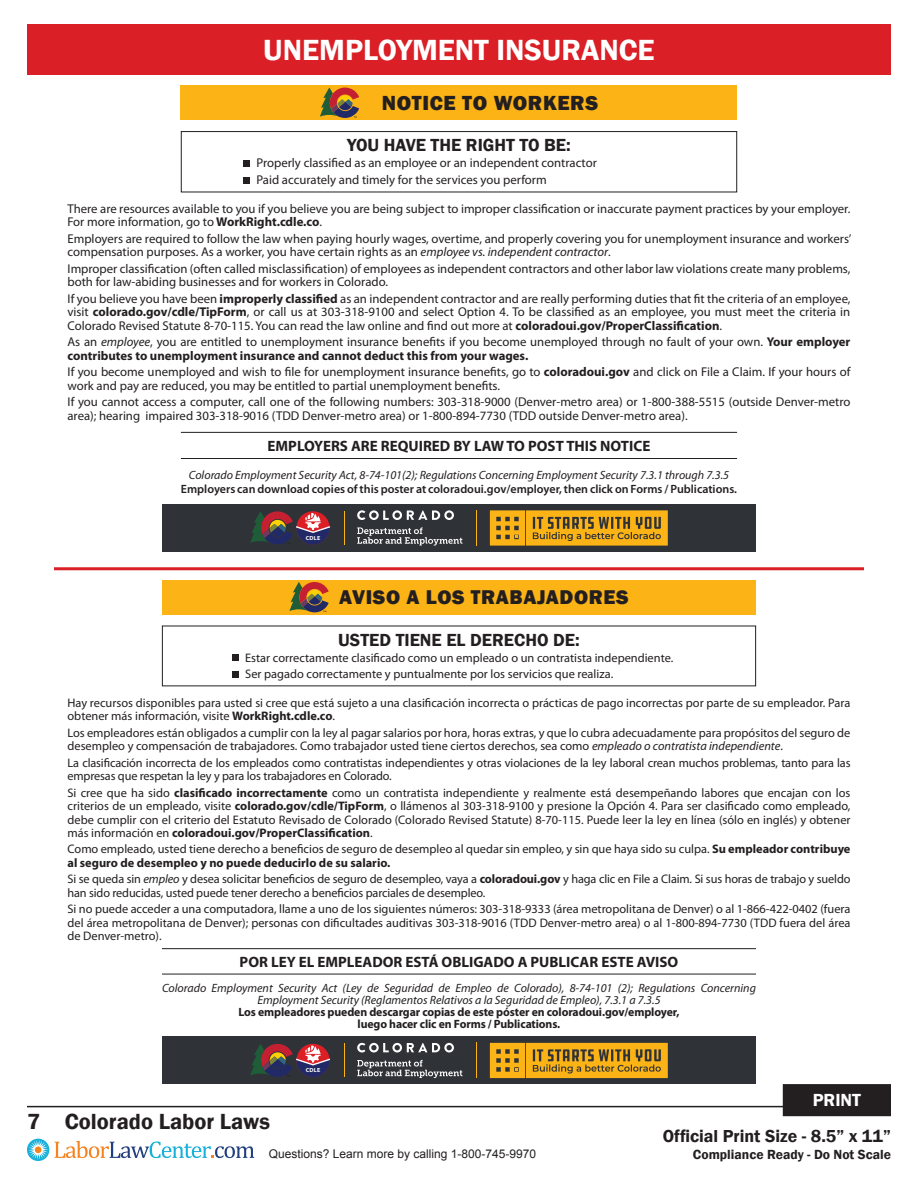
<style>
.page{position:relative;width:918px;height:1188px;background:#fff}
.page>*{position:absolute;margin:0;border:0;box-sizing:border-box;transform-origin:0 0}
.t1{font:600 30px "Franklin Gothic";color:#fff}
.t2{font:600 22.5px "Franklin Gothic";color:#231f20}
.t3{font:800 21px "Franklin Gothic";letter-spacing:.03em;color:#231f20}
.t4{font:800 20.55px "Franklin Gothic";letter-spacing:.03em;color:#231f20}
.t5{font:600 18px "Franklin Gothic";color:#231f20}
.t6{font:600 18px "Franklin Gothic";color:#fff}
.t7{font:600 17.85px "Franklin Gothic";color:#231f20}
.t8{font:700 15px "Myriad Pro";color:#231f20}
.t9{font:600 13.65px "Franklin Gothic";color:#231f20}
.t10{font:12.75px/13.5px "Myriad Pro";color:#231f20}
.t11{font:12.3px/13.5px "Myriad Pro";color:#231f20}
.t12{font:italic 12px/12px "Myriad Pro";color:#231f20;text-align:center}
.t13{font:700 12px/12px "Myriad Pro";letter-spacing:-.01em;color:#231f20;text-align:center}
.t14{font:600 12px "Myriad Pro";color:#231f20}
.t15{font:12px "Arial";color:#231f20}
.t16{font:700 6.75px "Myriad Pro";letter-spacing:.03em;color:#fff}
.t17{font:700 5.85px "Myriad Pro";letter-spacing:.03em;color:#fff}
.s1{font-weight:700}
.s2{font-style:italic}
</style>
<div class="page">
<hr style="left:27px;top:1106px;width:864px;height:1px;background:#231f20">
<svg style="left:27px;top:1139px;width:22px;height:22px"></svg>
<div style="left:35px;top:1146px;width:7px;height:7px;background:#f58320;border-radius:50%"></div>
<svg style="left:55px;top:1141px;width:199px;height:17px"></svg>
<div style="left:784px;top:1086px;width:106px;height:29px;background:#231f20"></div>
<div style="left:783px;top:1084px;width:108px;height:32px;border:3px solid #231f20"></div>
<div style="left:27px;top:24px;width:864px;height:50px;background:#da1f26"></div>
<div style="left:181px;top:131px;width:556px;height:61px;border:1px solid #231f20"></div>
<div style="left:243px;top:160px;width:7px;height:6px;background:#231f20"></div>
<div style="left:243px;top:178px;width:7px;height:6px;background:#231f20"></div>
<hr style="left:181px;top:432px;width:556px;height:1px;background:#231f20">
<hr style="left:181px;top:458px;width:556px;height:1px;background:#231f20">
<hr style="left:162px;top:948px;width:594px;height:1px;background:#231f20">
<hr style="left:162px;top:974px;width:594px;height:1px;background:#231f20">
<div style="left:232px;top:671px;width:6px;height:7px;background:#231f20"></div>
<svg style="left:232px;top:655px;width:6px;height:6px"></svg>
<hr style="left:54px;top:567px;width:810px;height:3px;background:#da1f26">
<div style="left:162px;top:580px;width:594px;height:35px;background:#fbb316"></div>
<svg style="left:289px;top:582px;width:40px;height:30px"></svg>
<div style="left:181px;top:85px;width:556px;height:35px;background:#fbb316"></div>
<svg style="left:320px;top:87px;width:39px;height:31px"></svg>
<div style="left:162px;top:504px;width:594px;height:48px;background:#2f3338"></div>
<svg style="left:357px;top:510px;width:97px;height:10px"></svg>
<svg style="left:357px;top:527px;width:105px;height:19px"></svg>
<hr style="left:344px;top:511px;width:1px;height:34px;background:#fbb316">
<hr style="left:476px;top:510px;width:1px;height:36px;background:#fbb316">
<svg style="left:490px;top:510px;width:178px;height:36px;background:#ce961d"></svg>
<svg style="left:250px;top:511px;width:80px;height:34px"></svg>
<div style="left:162px;top:1037px;width:594px;height:47px;background:#2f3338"></div>
<svg style="left:357px;top:1043px;width:97px;height:9px"></svg>
<svg style="left:357px;top:1060px;width:105px;height:18px"></svg>
<hr style="left:344px;top:1044px;width:1px;height:33px;background:#fbb316">
<hr style="left:476px;top:1043px;width:1px;height:35px;background:#fbb316">
<svg style="left:490px;top:1043px;width:178px;height:35px;background:#d1981c"></svg>
<svg style="left:250px;top:1044px;width:80px;height:33px"></svg>
<h1 class="t1" style="left:263px;top:31px;width:393px">UNEMPLOYMENT INSURANCE</h1>
<h3 class="t3" style="left:382px;top:89px;width:218px">NOTICE TO WORKERS</h3>
<h3 class="t5" style="left:347px;top:134px;width:225px">YOU HAVE THE RIGHT TO BE:</h3>
<p class="t10" style="left:256px;top:154px;width:342px;line-height:16.5px">Properly classified as an employee or an independent contractor<br>Paid accurately and timely for the services you perform</p>
<p class="t10" style="left:68px;top:202px;width:784px">There are resources available to you if you believe you are being subject to improper classification or inaccurate payment practices by your employer.<br>For more information, go to <span class="s1">WorkRight.cdle.co</span>.</p>
<p class="t10" style="left:68px;top:232px;width:786px">Employers are required to follow the law when paying hourly wages, overtime, and properly covering you for unemployment insurance and workers’ compensation purposes. As a worker, you have certain rights as an <span class="s2">employee vs. independent contractor</span>.</p>
<p class="t10" style="left:68px;top:262px;width:785px">Improper classification (often called misclassification) of employees as independent contractors and other labor law violations create many problems, both for law-abiding businesses and for workers in Colorado.</p>
<p class="t10" style="left:68px;top:292px;width:785px;text-align:justify">If you believe you have been <span class="s1">improperly classified</span> as an independent contractor and are really performing duties that fit the criteria of an employee, visit <span class="s1">colorado.gov/cdle/TipForm</span>, or call us at 303-318-9100 and select Option 4. To be classified as an employee, you must meet the criteria in Colorado Revised Statute 8-70-115. You can read the law online and find out more at <span class="s1">coloradoui.gov/ProperClassification</span>.</p>
<p class="t10" style="left:68px;top:335px;width:784px">As an <span class="s2">employee</span>, you are entitled to unemployment insurance benefits if you become unemployed through no fault of your own. <span class="s1">Your employer contributes to unemployment insurance and cannot deduct this from your wages.</span></p>
<p class="t10" style="left:68px;top:365px;width:785px">If you become unemployed and wish to file for unemployment insurance benefits, go to <span class="s1">coloradoui.gov</span> and click on File a Claim. If your hours of work and pay are reduced, you may be entitled to partial unemployment benefits.</p>
<p class="t10" style="left:68px;top:395px;width:784px">If you cannot access a computer, call one of the following numbers: 303-318-9000 (Denver-metro area) or 1-800-388-5515 (outside Denver-metro area); hearing impaired 303-318-9016 (TDD Denver-metro area) or 1-800-894-7730 (TDD outside Denver-metro area).</p>
<p class="t8" style="left:268px;top:436px;width:384px">EMPLOYERS ARE REQUIRED BY LAW TO POST THIS NOTICE</p>
<p class="t12" style="left:189px;top:468px;width:542px">Colorado Employment Security Act, 8-74-101(2); Regulations Concerning Employment Security 7.3.1 through 7.3.5</p>
<p class="t14" style="left:181px;top:481px;width:558px">Employers can download copies of this poster at coloradoui.gov/employer, then click on Forms / Publications.</p>
<p class="t17" style="left:306px;top:534px;width:16px">CDLE</p>
<p class="t16" style="left:305px;top:534px;width:18px">CDLE</p>
<h3 class="t4" style="left:339px;top:584px;width:291px">AVISO A LOS TRABAJADORES</h3>
<h3 class="t5" style="left:338px;top:629px;width:243px">USTED TIENE EL DERECHO DE:</h3>
<p class="t11" style="left:245px;top:649px;width:430px;line-height:16.5px">Estar correctamente clasificado como un empleado o un contratista independiente.<br>Ser pagado correctamente y puntualmente por los servicios que realiza.</p>
<p class="t11" style="left:68px;top:696px;width:784px">Hay recursos disponibles para usted si cree que está sujeto a una clasificación incorrecta o prácticas de pago incorrectas por parte de su empleador. Para obtener más información, visite <span class="s1">WorkRight.cdle.co</span>.</p>
<p class="t11" style="left:68px;top:726px;width:784px">Los empleadores están obligados a cumplir con la ley al pagar salarios por hora, horas extras, y que lo cubra adecuadamente para propósitos del seguro de desempleo y compensación de trabajadores. Como trabajador usted tiene ciertos derechos, sea como <span class="s2">empleado o contratista independiente</span>.</p>
<p class="t11" style="left:68px;top:755px;width:785px">La clasificación incorrecta de los empleados como contratistas independientes y otras violaciones de la ley laboral crean muchos problemas, tanto para las empresas que respetan la ley y para los trabajadores en Colorado.</p>
<p class="t11" style="left:68px;top:785px;width:785px;text-align:justify">Si cree que ha sido <span class="s1">clasificado incorrectamente</span> como un contratista independiente y realmente está desempeñando labores que encajan con los criterios de un empleado, visite <span class="s1">colorado.gov/cdle/TipForm</span>, o llámenos al 303-318-9100 y presione la Opción 4. Para ser clasificado como empleado, debe cumplir con el criterio del Estatuto Revisado de Colorado (Colorado Revised Statute) 8-70-115. Puede leer la ley en línea (sólo en inglés) y obtener más información en <span class="s1">coloradoui.gov/ProperClassification</span>.</p>
<p class="t11" style="left:68px;top:842px;width:784px">Como empleado, usted tiene derecho a beneficios de seguro de desempleo al quedar sin empleo, y sin que haya sido su culpa. <span class="s1">Su empleador contribuye al seguro de desempleo y no puede deducirlo de su salario.</span></p>
<p class="t11" style="left:68px;top:872px;width:785px">Si se queda sin <span class="s2">empleo</span> y desea solicitar beneficios de seguro de desempleo, vaya a <span class="s1">coloradoui.gov</span> y haga clic en File a Claim. Si sus horas de trabajo y sueldo han sido reducidas, usted puede tener derecho a beneficios parciales de desempleo.</p>
<p class="t11" style="left:68px;top:902px;width:785px;text-align:justify">Si no puede acceder a una computadora, llame a uno de los siguientes números: 303-318-9333 (área metropolitana de Denver) o al 1-866-422-0402 (fuera del área metropolitana de Denver); personas con dificultades auditivas 303-318-9016 (TDD Denver-metro area) o al 1-800-894-7730 (TDD fuera del área de Denver-metro).</p>
<p class="t8" style="left:240px;top:952px;width:440px">POR LEY EL EMPLEADOR ESTÁ OBLIGADO A PUBLICAR ESTE AVISO</p>
<p class="t12" style="left:162px;top:982px;width:595px">Colorado Employment Security Act (Ley de Seguridad de Empleo de Colorado), 8-74-101 (2); Regulations Concerning<br>Employment Security (Reglamentos Relativos a la Seguridad de Empleo), 7.3.1 a 7.3.5</p>
<p class="t13" style="left:238px;top:1005px;width:443px">Los empleadores pueden descargar copias de este póster en coloradoui.gov/employer, luego hacer clic en Forms / Publications.</p>
<p class="t17" style="left:306px;top:1066px;width:16px">CDLE</p>
<p class="t16" style="left:305px;top:1066px;width:18px">CDLE</p>
<h2 class="t2" style="left:27px;top:1107px;width:245px">7 Colorado Labor Laws</h2>
<p class="t15" style="left:269px;top:1146px;width:269px">Questions? Learn more by calling 1-800-745-9970</p>
<h3 class="t6" style="left:813px;top:1089px;width:50px">PRINT</h3>
<h3 class="t7" style="left:663px;top:1125px;width:230px">Official Print Size - 8.5” x 11”</h3>
<p class="t9" style="left:693px;top:1146px;width:200px">Compliance Ready - Do Not Scale</p>
</div>
